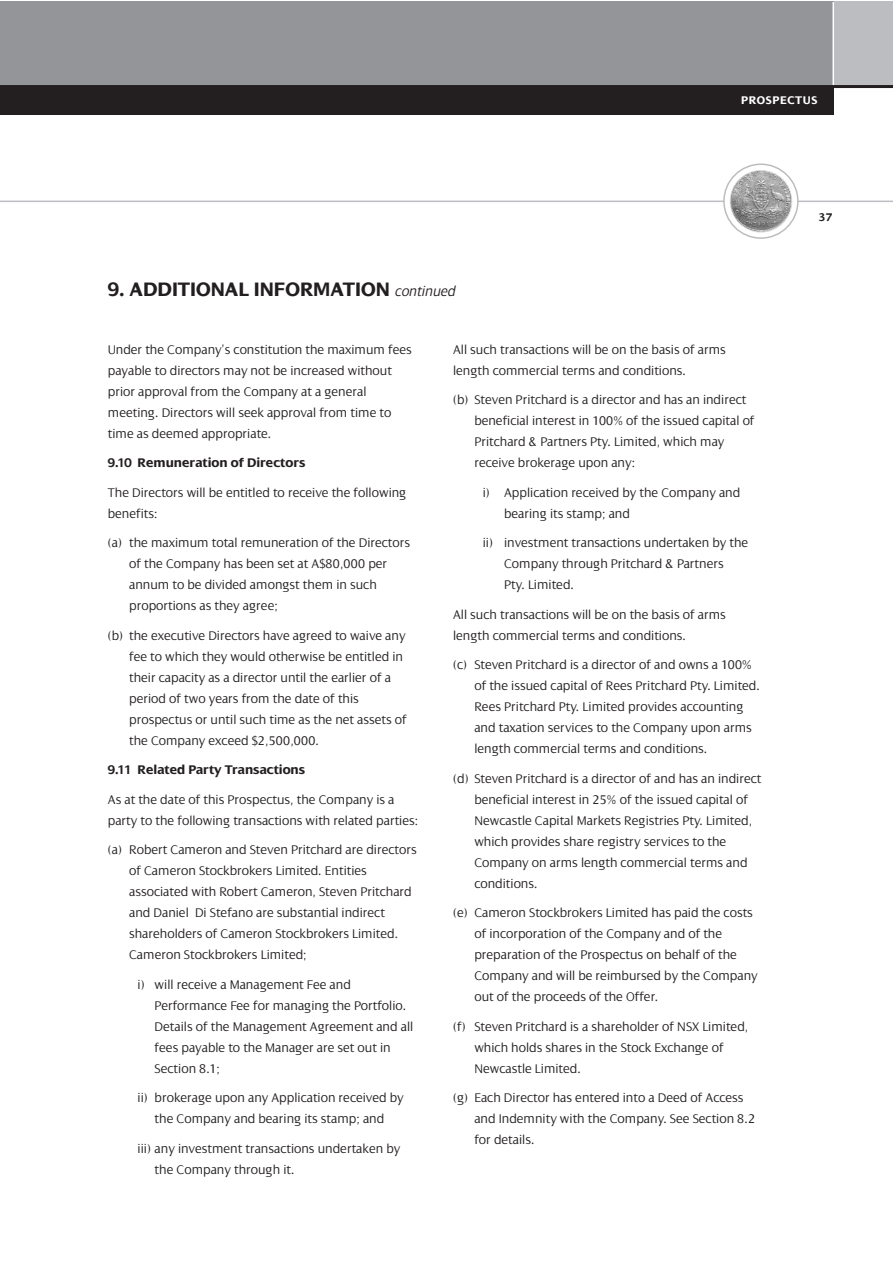
<style>
.page{position:relative;width:893px;height:1263px;background:#fff}
.page>*{position:absolute;margin:0;border:0;box-sizing:border-box;transform-origin:0 0}
.t1{font:700 21px "Dialog";color:#231f20}
.t2{font:300 13.5px/21px "Dialog";color:#231f20}
.t3{font:700 13.5px "Dialog";color:#231f20}
.t4{font:700 12px "Dialog";letter-spacing:.055em;color:#fff}
.t5{font:700 12px "Dialog";color:#231f20}
.s1{font-weight:300;font-style:italic;font-size:15px}
</style>
<div class="page">
<div style="left:0;top:2px;width:833px;height:85px;background:#939598"></div>
<div style="left:833px;top:2px;width:59px;height:85px;background:#bcbdc0"></div>
<hr style="left:0;top:201px;width:892px;height:1px;background:#bcbdc0">
<svg style="left:723px;top:164px;width:75px;height:75px"></svg>
<img style="left:730px;top:170px;width:61px;height:62px;border-radius:50%">
<div style="left:729px;top:170px;width:63px;height:62px;border:2px solid #d1d2d4;border-radius:50%"></div>
<hr style="left:832px;top:2px;width:2px;height:85px;background:#fff">
<hr style="left:0;top:85px;width:892px;height:3px;background:#231f20">
<div style="left:0;top:87px;width:833px;height:28px;background:#231f20"></div>
<p class="t4" style="left:741px;top:95px;width:78px">PROSPECTUS</p>
<h1 class="t1" style="left:108px;top:281px;width:349px">9. ADDITIONAL INFORMATION <span class="s1">continued</span></h1>
<p class="t2" style="left:108px;top:340px;width:305px">Under the Company’s constitution the maximum fees payable to directors may not be increased without prior approval from the Company at a general meeting. Directors will seek approval from time to time as deemed appropriate.</p>
<p class="t3" style="left:108px;top:458px;width:199px">9.10 Remuneration of Directors</p>
<p class="t2" style="left:108px;top:483px;width:300px">The Directors will be entitled to receive the following benefits:</p>
<p class="t2" style="left:129px;top:533px;width:282px;text-indent:-21px">(a) the maximum total remuneration of the Directors of the Company has been set at A$80,000 per annum to be divided amongst them in such proportions as they agree;</p>
<p class="t2" style="left:129px;top:626px;width:279px;text-indent:-21px">(b) the executive Directors have agreed to waive any fee to which they would otherwise be entitled in their capacity as a director until the earlier of a period of two years from the date of this prospectus or until such time as the net assets of the Company exceed $2,500,000.</p>
<p class="t3" style="left:108px;top:765px;width:199px">9.11 Related Party Transactions</p>
<p class="t2" style="left:108px;top:790px;width:312px">As at the date of this Prospectus, the Company is a party to the following transactions with related parties:</p>
<p class="t2" style="left:129px;top:840px;width:289px;text-indent:-21px">(a) Robert Cameron and Steven Pritchard are directors of Cameron Stockbrokers Limited. Entities associated with Robert Cameron, Steven Pritchard and Daniel Di Stefano are substantial indirect shareholders of Cameron Stockbrokers Limited.<br>Cameron Stockbrokers Limited;</p>
<p class="t2" style="left:155px;top:975px;width:260px;text-indent:-17px">i) will receive a Management Fee and Performance Fee for managing the Portfolio.<br>Details of the Management Agreement and all fees payable to the Manager are set out in Section 8.1;</p>
<p class="t2" style="left:138px;top:1088px;width:268px;text-align:center">ii) brokerage upon any Application received by the Company and bearing its stamp; and</p>
<p class="t2" style="left:155px;top:1139px;width:247px;text-indent:-17px">iii) any investment transactions undertaken by the Company through it.</p>
<p class="t2" style="left:453px;top:340px;width:274px">All such transactions will be on the basis of arms length commercial terms and conditions.</p>
<p class="t2" style="left:474px;top:390px;width:282px;text-indent:-21px">(b) Steven Pritchard is a director and has an indirect beneficial interest in 100% of the issued capital of Pritchard &amp; Partners Pty. Limited, which may receive brokerage upon any:</p>
<p class="t2" style="left:504px;top:483px;width:238px;text-indent:-21px">i) Application received by the Company and bearing its stamp; and</p>
<p class="t2" style="left:504px;top:533px;width:246px;text-indent:-21px">ii) investment transactions undertaken by the<br>Company through Pritchard &amp; Partners<br>Pty. Limited.</p>
<p class="t2" style="left:453px;top:605px;width:274px">All such transactions will be on the basis of arms length commercial terms and conditions.</p>
<p class="t2" style="left:474px;top:655px;width:287px;text-indent:-21px">(c) Steven Pritchard is a director of and owns a 100% of the issued capital of Rees Pritchard Pty. Limited.<br>Rees Pritchard Pty. Limited provides accounting and taxation services to the Company upon arms length commercial terms and conditions.</p>
<p class="t2" style="left:474px;top:769px;width:288px;text-indent:-21px">(d) Steven Pritchard is a director of and has an indirect beneficial interest in 25% of the issued capital of Newcastle Capital Markets Registries Pty. Limited, which provides share registry services to the Company on arms length commercial terms and conditions.</p>
<p class="t2" style="left:474px;top:903px;width:285px;text-indent:-21px">(e) Cameron Stockbrokers Limited has paid the costs of incorporation of the Company and of the preparation of the Prospectus on behalf of the Company and will be reimbursed by the Company out of the proceeds of the Offer.</p>
<p class="t2" style="left:474px;top:1017px;width:275px;text-indent:-21px">(f) Steven Pritchard is a shareholder of NSX Limited, which holds shares in the Stock Exchange of<br>Newcastle Limited.</p>
<p class="t2" style="left:474px;top:1088px;width:282px;text-indent:-21px">(g) Each Director has entered into a Deed of Access and Indemnity with the Company. See Section 8.2 for details.</p>
<p class="t5" style="left:818px;top:212px;width:15px">37</p>
</div>
